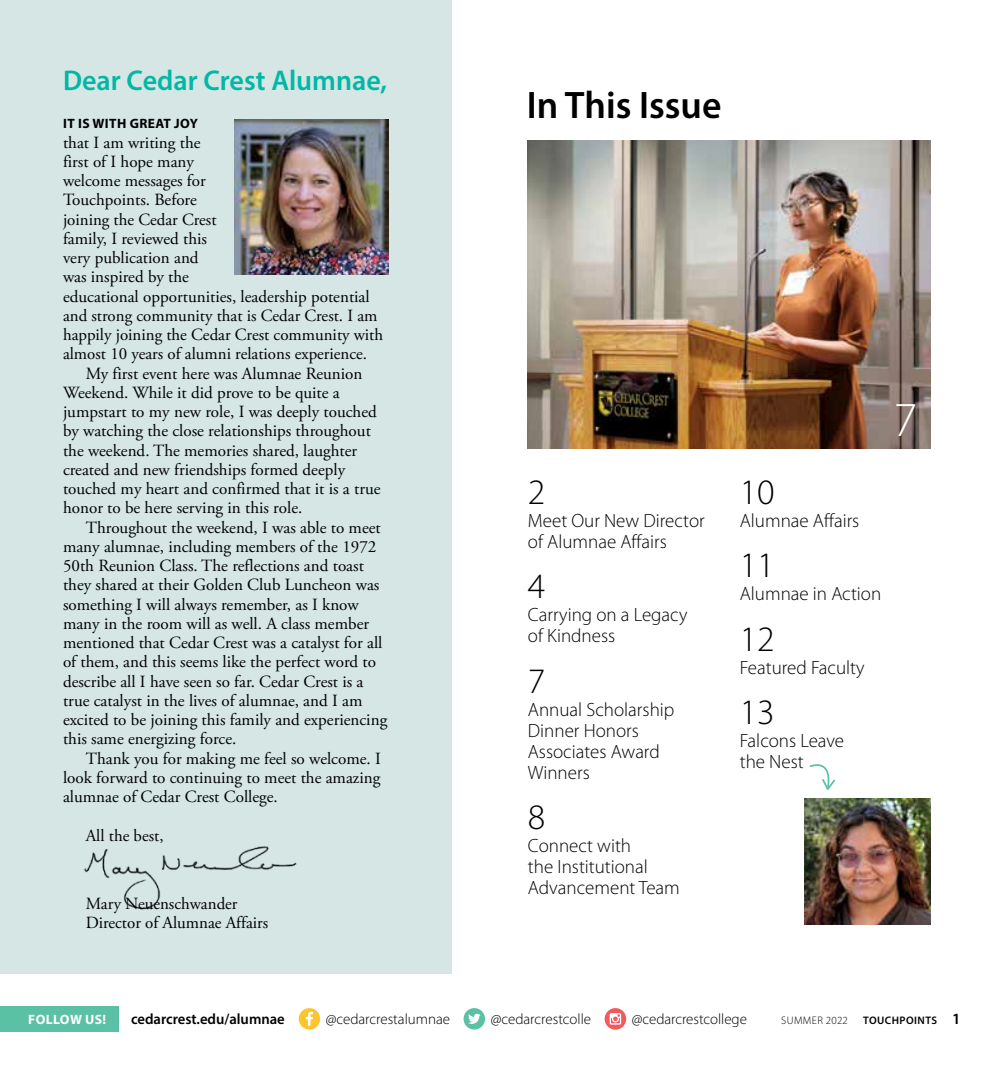
<style>
.page{position:relative;width:1008px;height:1071px;background:#fff}
.page>*{position:absolute;margin:0;border:0;box-sizing:border-box;transform-origin:0 0}
.t1{font:300 49px "Myriad Pro";color:#fff}
.t2{font:600 38.5px "Myriad Pro";color:#000}
.t3{font:300 35.88px "Myriad Pro";color:#000}
.t4{font:600 28.7px "Myriad Pro";color:#00b8a5}
.t5{font:300 19.25px/21px "Myriad Pro";color:#000}
.t6{font:17.15px/19.2px "Adobe Garamond Pro";color:#000}
.t7{font:300 15.05px "Myriad Pro";color:#000}
.t8{font:600 15.05px "Myriad Pro";color:#000}
.t9{font:700 13.65px "Myriad Pro";letter-spacing:.03em;color:#000}
.t10{font:700 13.65px "Myriad Pro";letter-spacing:.03em;color:#fff}
.t11{font:600 10.85px "Myriad Pro";letter-spacing:.04em;color:#000}
.s1{font-weight:300}
.s2{font-size:15.75px}
</style>
<div class="page">
<img style="left:528px;top:140px;width:403px;height:309px">
<div style="left:0;top:1006px;width:119px;height:26px;background:#5bc1a5"></div>
<svg style="left:299px;top:1008px;width:21px;height:22px"></svg>
<svg style="left:464px;top:1008px;width:21px;height:22px"></svg>
<svg style="left:605px;top:1008px;width:21px;height:22px"></svg>
<div style="left:0;top:0;width:451px;height:974px;background:#d5e6e4"></div>
<img style="left:234px;top:119px;width:154px;height:156px">
<img style="left:84px;top:846px;width:213px;height:64px">
<svg style="left:809px;top:764px;width:27px;height:26px"></svg>
<img style="left:805px;top:798px;width:126px;height:127px">
<h3 class="t4" style="left:63px;top:62px;width:326px">Dear Cedar Crest Alumnae,</h3>
<p class="t9" style="left:63px;top:115px;width:136px">IT IS WITH GREAT JOY</p>
<p class="t6" style="left:63px;top:133px;width:139px">that I am writing the</p>
<p class="t6" style="left:63px;top:152px;width:133px">first of I hope many</p>
<p class="t6" style="left:63px;top:172px;width:144px">welcome messages for</p>
<p class="t6" style="left:63px;top:191px;width:135px">Touchpoints. Before</p>
<p class="t6" style="left:63px;top:210px;width:155px">joining the Cedar Crest</p>
<p class="t6" style="left:63px;top:229px;width:146px">family, I reviewed this</p>
<p class="t6" style="left:63px;top:249px;width:137px">very publication and</p>
<p class="t6" style="left:63px;top:268px;width:127px">was inspired by the</p>
<p class="t6" style="left:63px;top:287px;width:308px">educational opportunities, leadership potential</p>
<p class="t6" style="left:63px;top:306px;width:316px">and strong community that is Cedar Crest. I am</p>
<p class="t6" style="left:63px;top:326px;width:322px">happily joining the Cedar Crest community with</p>
<p class="t6" style="left:63px;top:345px;width:306px">almost 10 years of alumni relations experience.</p>
<p class="t6" style="left:86px;top:364px;width:278px">My first event here was Alumnae Reunion</p>
<p class="t6" style="left:63px;top:383px;width:278px">Weekend. While it did prove to be quite a</p>
<p class="t6" style="left:63px;top:403px;width:315px">jumpstart to my new role, I was deeply touched</p>
<p class="t6" style="left:63px;top:422px;width:309px">by watching the close relationships throughout</p>
<p class="t6" style="left:63px;top:441px;width:296px">the weekend. The memories shared, laughter</p>
<p class="t6" style="left:63px;top:460px;width:284px">created and new friendships formed deeply</p>
<p class="t6" style="left:63px;top:480px;width:319px">touched my heart and confirmed that it is a true</p>
<p class="t6" style="left:63px;top:499px;width:241px">honor to be here serving in this role.</p>
<p class="t6" style="left:86px;top:518px;width:297px">Throughout the weekend, I was able to meet</p>
<p class="t6" style="left:63px;top:537px;width:315px">many alumnae, including members of the 1972</p>
<p class="t6" style="left:63px;top:557px;width:302px">50th Reunion Class. The reflections and toast</p>
<p class="t6" style="left:63px;top:576px;width:318px">they shared at their Golden Club Luncheon was</p>
<p class="t6" style="left:63px;top:595px;width:297px">something I will always remember, as I know</p>
<p class="t6" style="left:63px;top:614px;width:308px">many in the room will as well. A class member</p>
<p class="t6" style="left:63px;top:634px;width:321px">mentioned that Cedar Crest was a catalyst for all</p>
<p class="t6" style="left:63px;top:653px;width:315px">of them, and this seems like the perfect word to</p>
<p class="t6" style="left:63px;top:672px;width:302px">describe all I have seen so far. Cedar Crest is a</p>
<p class="t6" style="left:63px;top:691px;width:301px">true catalyst in the lives of alumnae, and I am</p>
<p class="t6" style="left:63px;top:711px;width:326px">excited to be joining this family and experiencing</p>
<p class="t6" style="left:63px;top:730px;width:175px">this same energizing force.</p>
<p class="t6" style="left:86px;top:749px;width:297px">Thank you for making me feel so welcome. I</p>
<p class="t6" style="left:63px;top:768px;width:319px">look forward to continuing to meet the amazing</p>
<p class="t6" style="left:63px;top:788px;width:216px">alumnae of Cedar Crest College.</p>
<p class="t6" style="left:86px;top:826px;width:79px">All the best,</p>
<p class="t6" style="left:86px;top:894px;width:184px">Mary Neuenschwander<br>Director of Alumnae Affairs</p>
<h2 class="t2" style="left:527px;top:80px;width:196px">In This Issue</h2>
<h3 class="t3" style="left:528px;top:472px;width:19px">2</h3>
<p class="t5" style="left:528px;top:510px;width:178px">Meet Our New Director of Alumnae Affairs</p>
<h3 class="t3" style="left:528px;top:567px;width:19px">4</h3>
<p class="t5" style="left:528px;top:604px;width:161px">Carrying on a Legacy of Kindness</p>
<h3 class="t3" style="left:528px;top:661px;width:19px">7</h3>
<p class="t5" style="left:528px;top:699px;width:148px">Annual Scholarship<br>Dinner Honors<br>Associates Award<br>Winners</p>
<h3 class="t3" style="left:528px;top:798px;width:19px">8</h3>
<p class="t5" style="left:528px;top:835px;width:153px">Connect with<br>the Institutional<br>Advancement Team</p>
<h1 class="t1" style="left:894px;top:393px;width:25px">7</h1>
<h3 class="t3" style="left:740px;top:472px;width:37px">10</h3>
<p class="t5" style="left:740px;top:510px;width:121px">Alumnae Affairs</p>
<h3 class="t3" style="left:740px;top:546px;width:37px">11</h3>
<p class="t5" style="left:740px;top:583px;width:143px">Alumnae in Action</p>
<h3 class="t3" style="left:740px;top:619px;width:37px">12</h3>
<p class="t5" style="left:740px;top:657px;width:126px">Featured Faculty</p>
<h3 class="t3" style="left:740px;top:693px;width:37px">13</h3>
<p class="t5" style="left:740px;top:730px;width:106px">Falcons Leave the Nest</p>
<p class="t10" style="left:28px;top:1010px;width:79px">FOLLOW US!</p>
<p class="t8" style="left:131px;top:1009px;width:155px">cedarcrest.edu/alumnae</p>
<p class="t7" style="left:326px;top:1010px;width:126px">@cedarcrestalumnae</p>
<p class="t7" style="left:491px;top:1010px;width:102px">@cedarcrestcolle</p>
<p class="t7" style="left:632px;top:1010px;width:117px">@cedarcrestcollege</p>
<p class="t11" style="left:781px;top:1013px;width:181px"><span class="s1">SUMMER 2022</span> TOUCHPOINTS <span class="s2">1</span></p>
</div>
